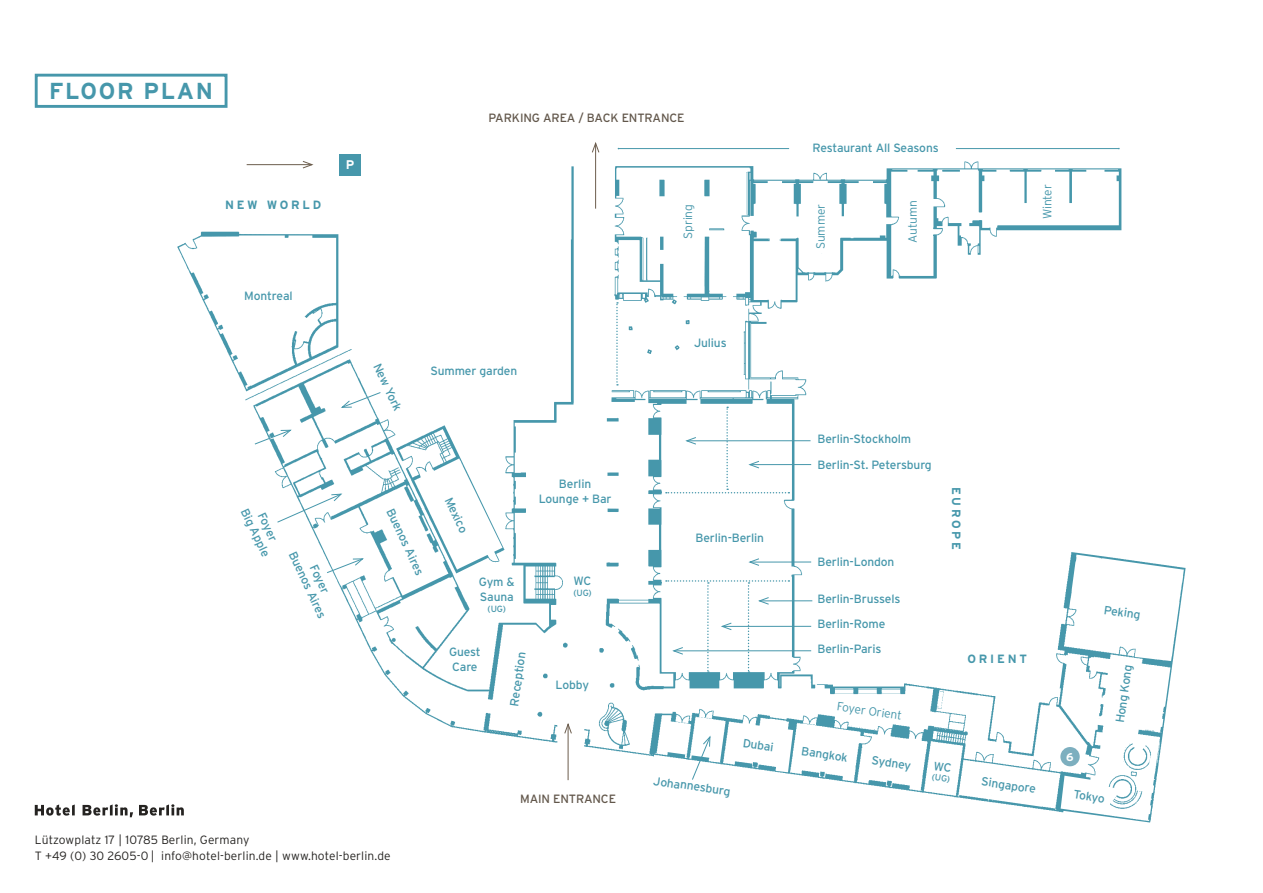
<style>
.page{position:relative;width:1263px;height:893px;background:#fff}
.page>*{position:absolute;margin:0;border:0;box-sizing:border-box;transform-origin:0 0}
.t1{font:700 23.1px "Interstate";letter-spacing:.07em;color:#4697ab}
.t2{font:700 12.6px "Interstate";color:#fff}
.t3{font:12px/15px "Interstate";letter-spacing:-.01em;color:#4697ab}
.t4{font:300 12px "Interstate";letter-spacing:.01em;color:#252321}
.t5{font:12px "Interstate";letter-spacing:-.01em;color:#62574b}
.t6{font:300 12px "Interstate";letter-spacing:-.01em;color:#4697ab}
.t7{font:700 12px "Interstate";letter-spacing:.23em;color:#4697ab}
.t8{font:700 11.4px "Interstate";color:#fff}
.t9{font:9px "Interstate";color:#4697ab}
</style>
<div class="page">
<img style="left:177px;top:84px;width:1009px;height:739px">
<svg style="left:616px;top:302px;width:2px;height:84px"></svg>
<hr style="left:571px;top:239px;width:1px;height:161px;background:#4697ab">
<div style="left:1060px;top:747px;width:20px;height:19px;background:#7dafbf;border-radius:50%"></div>
<svg style="left:962px;top:768px;width:93px;height:32px"></svg>
<div style="left:244px;top:291px;width:49px;height:9px;background:#fff"></div>
<div style="left:427px;top:366px;width:94px;height:27px;background:#fff"></div>
<hr style="left:568px;top:724px;width:1px;height:56px;background:#6c5d4d">
<svg style="left:564px;top:722px;width:8px;height:12px"></svg>
<svg style="left:691px;top:735px;width:20px;height:45px"></svg>
<hr style="left:687px;top:440px;width:123px;height:1px;background:#4697ab">
<hr style="left:750px;top:464px;width:61px;height:1px;background:#4697ab">
<svg style="left:666px;top:407px;width:123px;height:86px"></svg>
<hr style="left:750px;top:562px;width:61px;height:1px;background:#4697ab">
<svg style="left:748px;top:558px;width:12px;height:8px"></svg>
<hr style="left:759px;top:600px;width:53px;height:1px;background:#4697ab">
<hr style="left:722px;top:626px;width:89px;height:1px;background:#4697ab">
<hr style="left:674px;top:650px;width:137px;height:1px;background:#4697ab">
<svg style="left:666px;top:580px;width:123px;height:93px"></svg>
<svg style="left:340px;top:392px;width:41px;height:16px"></svg>
<svg style="left:254px;top:429px;width:38px;height:16px"></svg>
<svg style="left:326px;top:558px;width:39px;height:16px"></svg>
<svg style="left:277px;top:493px;width:66px;height:30px"></svg>
<hr style="left:595px;top:143px;width:1px;height:66px;background:#6c5d4d">
<svg style="left:591px;top:141px;width:9px;height:12px"></svg>
<hr style="left:247px;top:164px;width:65px;height:1px;background:#6c5d4d">
<svg style="left:302px;top:160px;width:12px;height:9px"></svg>
<hr style="left:956px;top:148px;width:163px;height:1px;background:#4697ab">
<hr style="left:618px;top:148px;width:171px;height:1px;background:#4697ab">
<svg style="left:1078px;top:604px;width:91px;height:54px"></svg>
<svg style="left:1126px;top:679px;width:32px;height:27px"></svg>
<svg style="left:546px;top:507px;width:32px;height:26px"></svg>
<svg style="left:546px;top:462px;width:32px;height:27px"></svg>
<svg style="left:599px;top:479px;width:33px;height:26px"></svg>
<div style="left:957px;top:653px;width:81px;height:10px;background:#fff"></div>
<div style="left:220px;top:199px;width:107px;height:10px;background:#fff"></div>
<div style="left:952px;top:478px;width:10px;height:81px;background:#fff"></div>
<div style="left:339px;top:154px;width:22px;height:21px;background:#4697ab"></div>
<div style="left:35px;top:74px;width:192px;height:34px;border:3px solid #4697ab"></div>
<svg style="left:35px;top:804px;width:40px;height:12px"></svg>
<svg style="left:83px;top:804px;width:50px;height:13px"></svg>
<svg style="left:139px;top:804px;width:45px;height:12px"></svg>
<svg style="left:934px;top:761px;width:17px;height:11px"></svg>
<p class="t1" style="left:49px;top:78px;width:165px">FLOOR PLAN</p>
<p class="t7" style="left:225px;top:198px;width:98px">NEW WORLD</p>
<p class="t2" style="left:346px;top:158px;width:10px">P</p>
<p class="t5" style="left:488px;top:111px;width:198px">PARKING AREA / BACK ENTRANCE</p>
<p class="t3" style="left:812px;top:140px;width:128px">Restaurant All Seasons</p>
<p class="t6" style="left:681px;top:239px;width:36px;rotate:-90deg">Spring</p>
<p class="t6" style="left:814px;top:249px;width:46px;rotate:-90deg">Summer</p>
<p class="t6" style="left:906px;top:243px;width:44px;rotate:-90deg">Autumn</p>
<p class="t6" style="left:1041px;top:219px;width:36px;rotate:-90deg">Winter</p>
<p class="t3" style="left:244px;top:288px;width:50px">Montreal</p>
<p class="t3" style="left:251px;top:506px;width:54px;rotate:65deg">Big Apple</p>
<p class="t3" style="left:268px;top:510px;width:31px;rotate:65deg">Foyer</p>
<p class="t3" style="left:299px;top:549px;width:73px;rotate:65deg">Buenos Aires</p>
<p class="t3" style="left:320px;top:562px;width:31px;rotate:65deg">Foyer</p>
<p class="t3" style="left:384px;top:361px;width:53px;rotate:65deg">New York</p>
<p class="t3" style="left:430px;top:363px;width:88px">Summer garden</p>
<p class="t3" style="left:397px;top:506px;width:73px;rotate:65deg">Buenos Aires</p>
<p class="t3" style="left:455px;top:494px;width:39px;rotate:65deg">Mexico</p>
<p class="t3" style="left:539px;top:477px;width:74px;text-align:center">Berlin<br>Lounge + Bar</p>
<p class="t3" style="left:479px;top:574px;width:37px">Gym &amp;<br>Sauna</p>
<p class="t9" style="left:488px;top:603px;width:20px">(UG)</p>
<p class="t3" style="left:449px;top:645px;width:33px">Guest<br>Care</p>
<p class="t3" style="left:506px;top:705px;width:56px;rotate:-82deg">Reception</p>
<p class="t3" style="left:574px;top:573px;width:19px">WC</p>
<p class="t9" style="left:573px;top:587px;width:20px">(UG)</p>
<p class="t3" style="left:556px;top:677px;width:35px">Lobby</p>
<p class="t4" style="left:35px;top:833px;width:216px">Lützowplatz 17 | 10785 Berlin, Germany</p>
<p class="t4" style="left:35px;top:849px;width:357px">T +49 (0) 30 2605-0 | info@hotel-berlin.de | www.hotel-berlin.de</p>
<p class="t5" style="left:520px;top:791px;width:97px">MAIN ENTRANCE</p>
<p class="t3" style="left:694px;top:335px;width:34px">Julius</p>
<p class="t3" style="left:695px;top:530px;width:70px">Berlin-Berlin</p>
<p class="t3" style="left:655px;top:773px;width:79px;rotate:8deg">Johannesburg</p>
<p class="t3" style="left:744px;top:735px;width:33px;rotate:8deg">Dubai</p>
<p class="t3" style="left:817px;top:431px;width:95px">Berlin-Stockholm</p>
<p class="t3" style="left:817px;top:457px;width:116px">Berlin-St. Petersburg</p>
<p class="t3" style="left:817px;top:554px;width:78px">Berlin-London</p>
<p class="t3" style="left:817px;top:592px;width:84px">Berlin-Brussels</p>
<p class="t3" style="left:817px;top:616px;width:69px">Berlin-Rome</p>
<p class="t3" style="left:817px;top:641px;width:66px">Berlin-Paris</p>
<p class="t6" style="left:838px;top:699px;width:67px;rotate:8deg">Foyer Orient</p>
<p class="t7" style="left:963px;top:486px;width:65px;rotate:90deg">EUROPE</p>
<p class="t7" style="left:967px;top:652px;width:61px">ORIENT</p>
<p class="t3" style="left:802px;top:743px;width:48px;rotate:8deg">Bangkok</p>
<p class="t3" style="left:873px;top:753px;width:41px;rotate:8deg">Sydney</p>
<p class="t9" style="left:933px;top:772px;width:20px;rotate:8deg">(UG)</p>
<p class="t3" style="left:982px;top:774px;width:57px;rotate:8deg">Singapore</p>
<p class="t3" style="left:1105px;top:602px;width:38px;rotate:8deg">Peking</p>
<p class="t3" style="left:1112px;top:722px;width:60px;rotate:-82deg">Hong Kong</p>
<p class="t8" style="left:1066px;top:750px;width:9px">6</p>
<p class="t3" style="left:1075px;top:787px;width:33px;rotate:8deg">Tokyo</p>
</div>
